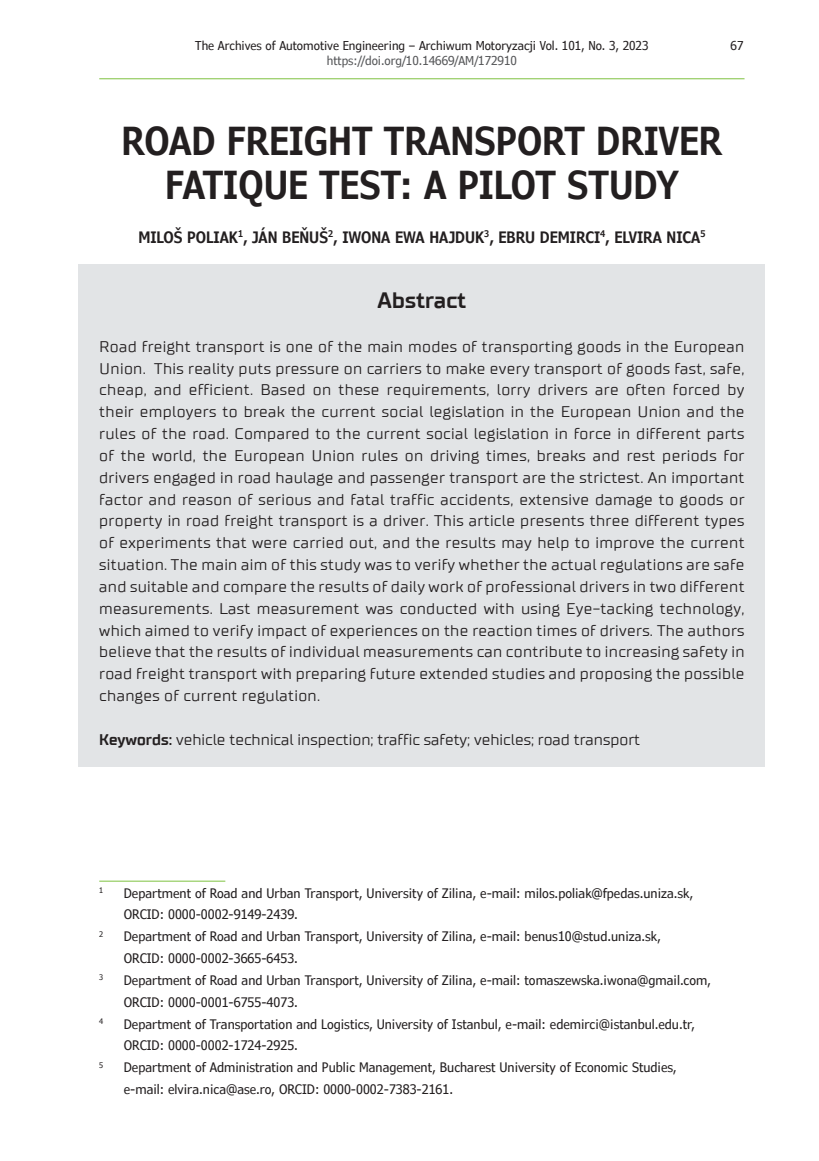
<style>
.page{position:relative;width:819px;height:1161px;background:#fff}
.page>*{position:absolute;margin:0;border:0;box-sizing:border-box;transform-origin:0 0}
.t1{font:600 condensed 38.5px/43.6px "Verdana Pro";color:#231f20;text-align:center}
.t2{font:700 22.75px "TT Supermolot";color:#231f20}
.t3{font:15.75px/21.9px "TT Supermolot";color:#231f20;text-align:justify}
.t4{font:600 condensed 15.75px "Verdana Pro";color:#231f20}
.t5{font:condensed 13.12px/21.9px "Verdana Pro";color:#231f20}
.t6{font:condensed 12.25px "Verdana Pro";color:#231f20}
.t7{font:condensed 12.25px "Verdana Pro";color:#57585a}
.t8{font:condensed 7.7px "Verdana Pro";color:#231f20}
.s1{font-weight:700}
</style>
<div class="page">
<hr style="left:99px;top:78px;width:645px;height:1px;background:#7fc241">
<div style="left:78px;top:264px;width:687px;height:502px;background:#e2e4e6"></div>
<hr style="left:99px;top:881px;width:126px;height:1px;background:#7fc241">
<p class="t6" style="left:195px;top:37px;width:454px">The Archives of Automotive Engineering – Archiwum Motoryzacji Vol. 101, No. 3, 2023</p>
<p class="t6" style="left:730px;top:37px;width:14px">67</p>
<p class="t7" style="left:327px;top:53px;width:191px">https://doi.org/10.14669/AM/172910</p>
<h1 class="t1" style="left:121px;top:120px;width:602px">ROAD FREIGHT TRANSPORT DRIVER<br>FATIQUE TEST: A PILOT STUDY</h1>
<p class="t4" style="left:138px;top:227px;width:568px">MILOŠ POLIAK<sup>1</sup>, JÁN BEŇUŠ<sup>2</sup>, IWONA EWA HAJDUK<sup>3</sup>, EBRU DEMIRCI<sup>4</sup>, ELVIRA NICA<sup>5</sup></p>
<h2 class="t2" style="left:377px;top:286px;width:90px">Abstract</h2>
<p class="t3" style="left:99px;top:335px;width:646px">Road freight transport is one of the main modes of transporting goods in the European Union. This reality puts pressure on carriers to make every transport of goods fast, safe, cheap, and efficient. Based on these requirements, lorry drivers are often forced by their employers to break the current social legislation in the European Union and the rules of the road. Compared to the current social legislation in force in different parts of the world, the European Union rules on driving times, breaks and rest periods for drivers engaged in road haulage and passenger transport are the strictest. An important factor and reason of serious and fatal traffic accidents, extensive damage to goods or property in road freight transport is a driver. This article presents three different types of experiments that were carried out, and the results may help to improve the current situation. The main aim of this study was to verify whether the actual regulations are safe and suitable and compare the results of daily work of professional drivers in two different measurements. Last measurement was conducted with using Eye-tacking technology, which aimed to verify impact of experiences on the reaction times of drivers. The authors believe that the results of individual measurements can contribute to increasing safety in road freight transport with preparing future extended studies and proposing the possible changes of current regulation.</p>
<p class="t3" style="left:99px;top:728px;width:542px"><span class="s1">Keywords:</span> vehicle technical inspection; traffic safety; vehicles; road transport</p>
<p class="t8" style="left:99px;top:885px;width:6px">1</p>
<p class="t5" style="left:124px;top:882px;width:571px">Department of Road and Urban Transport, University of Zilina, e-mail: milos.poliak@fpedas.uniza.sk,<br>ORCID: 0000-0002-9149-2439.</p>
<p class="t8" style="left:99px;top:929px;width:6px">2</p>
<p class="t5" style="left:124px;top:926px;width:538px">Department of Road and Urban Transport, University of Zilina, e-mail: benus10@stud.uniza.sk,<br>ORCID: 0000-0002-3665-6453.</p>
<p class="t8" style="left:99px;top:973px;width:6px">3</p>
<p class="t5" style="left:124px;top:969px;width:588px">Department of Road and Urban Transport, University of Zilina, e-mail: tomaszewska.iwona@gmail.com,<br>ORCID: 0000-0001-6755-4073.</p>
<p class="t8" style="left:99px;top:1016px;width:6px">4</p>
<p class="t5" style="left:124px;top:1013px;width:572px">Department of Transportation and Logistics, University of Istanbul, e-mail: edemirci@istanbul.edu.tr,<br>ORCID: 0000-0002-1724-2925.</p>
<p class="t8" style="left:99px;top:1060px;width:6px">5</p>
<p class="t5" style="left:124px;top:1056px;width:554px">Department of Administration and Public Management, Bucharest University of Economic Studies, e-mail: elvira.nica@ase.ro, ORCID: 0000-0002-7383-2161.</p>
</div>
